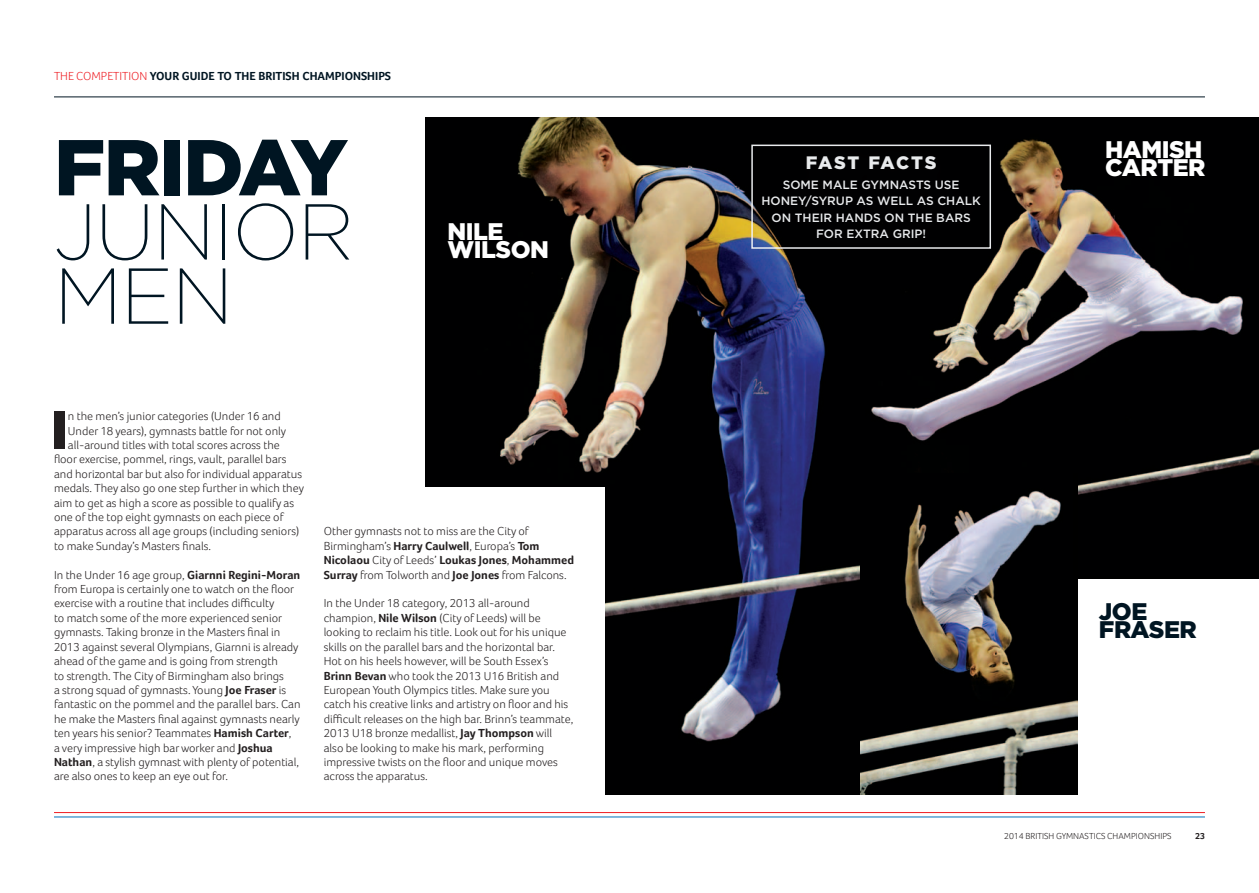
<style>
.page{position:relative;width:1259px;height:893px;background:#fff}
.page>*{position:absolute;margin:0;border:0;box-sizing:border-box;transform-origin:0 0}
.t1{font:200 79.05px "Gotham";letter-spacing:-.02em;color:#001522}
.t2{font:900 79.05px "Gotham";letter-spacing:-.02em;color:#001522}
.t3{font:900 53.1px "Gotham";color:#231f20}
.t4{font:900 24px "Gotham";letter-spacing:-.02em;color:#fff}
.t5{font:900 24px "Gotham";letter-spacing:-.02em;color:#001522}
.t6{font:900 18px "Gotham";letter-spacing:.09em;color:#f5f7f9}
.t7{font:300 12px/14.4px "Foco";color:#231f20}
.t8{font:500 12px/16.5px "Gotham";color:#f5f7f9;text-align:center}
.t9{font:700 12px "Foco";color:#001522}
.t10{font:300 9px "Foco";color:#231f20}
.t11{font:700 9px "Foco";color:#231f20}
.s1{font-weight:300;color:#ee1d23}
.s2{font-weight:700}
</style>
<div class="page">
<img style="left:426px;top:118px;width:434px;height:676px">
<div style="left:35px;top:487px;width:570px;height:313px;background:#fff"></div>
<img style="left:860px;top:118px;width:399px;height:461px">
<hr style="left:54px;top:97px;width:1151px;height:1px;background:#001522">
<hr style="left:54px;top:812px;width:1151px;height:1px;background:#ee1d23">
<hr style="left:54px;top:817px;width:1151px;height:1px;background:#0071bb">
<img style="left:860px;top:473px;width:217px;height:321px">
<div style="left:730px;top:124px;width:287px;height:151px;background:#231f20;opacity:.25"></div>
<div style="left:751px;top:145px;width:240px;height:104px;border:2px solid #f5f7f9"></div>
<p class="t9" style="left:54px;top:68px;width:339px"><span class="s1">THE COMPETITION</span> YOUR GUIDE TO THE BRITISH CHAMPIONSHIPS</p>
<p class="t2" style="left:54px;top:113px;width:295px">FRIDAY</p>
<p class="t1" style="left:54px;top:182px;width:302px">JUNIOR</p>
<p class="t1" style="left:54px;top:247px;width:181px">MEN</p>
<p class="t4" style="left:447px;top:215px;width:58px">NILE</p>
<p class="t4" style="left:447px;top:233px;width:103px">WILSON</p>
<p class="t3" style="left:50px;top:394px;width:19px">I</p>
<p class="t7" style="left:68px;top:409px;width:214px">n the men’s junior categories (Under 16 and</p>
<p class="t7" style="left:68px;top:423px;width:220px">Under 18 years), gymnasts battle for not only</p>
<p class="t7" style="left:68px;top:438px;width:213px">all-around titles with total scores across the</p>
<p class="t7" style="left:54px;top:452px;width:234px">floor exercise, pommel, rings, vault, parallel bars</p>
<p class="t7" style="left:54px;top:467px;width:250px">and horizontal bar but also for individual apparatus</p>
<p class="t7" style="left:54px;top:481px;width:252px">medals. They also go one step further in which they</p>
<p class="t7" style="left:54px;top:495px;width:242px">aim to get as high a score as possible to qualify as</p>
<p class="t7" style="left:54px;top:510px;width:231px">one of the top eight gymnasts on each piece of</p>
<p class="t7" style="left:54px;top:524px;width:247px">apparatus across all age groups (including seniors)</p>
<p class="t7" style="left:54px;top:539px;width:159px">to make Sunday’s Masters finals.</p>
<p class="t7" style="left:54px;top:567px;width:248px">In the Under 16 age group, <span class="s2">Giarnni Regini-Moran </span>from Europa is certainly one to watch on the floor exercise with a routine that includes difficulty<br>to match some of the more experienced senior gymnasts. Taking bronze in the Masters final in 2013 against several Olympians, Giarnni is already ahead of the game and is going from strength<br>to strength. The City of Birmingham also brings<br>a strong squad of gymnasts. Young <span class="s2">Joe Fraser</span> is fantastic on the pommel and the parallel bars. Can he make the Masters final against gymnasts nearly ten years his senior? Teammates <span class="s2">Hamish Carter</span>,<br>a very impressive high bar worker and <span class="s2">Joshua Nathan</span>, a stylish gymnast with plenty of potential, are also ones to keep an eye out for.</p>
<p class="t7" style="left:324px;top:524px;width:252px">Other gymnasts not to miss are the City of Birmingham’s <span class="s2">Harry Caulwell</span>, Europa’s <span class="s2">Tom Nicolaou</span> City of Leeds’ <span class="s2">Loukas Jones</span>, <span class="s2">Mohammed Surray</span> from Tolworth and <span class="s2">Joe Jones</span> from Falcons.</p>
<p class="t7" style="left:324px;top:596px;width:251px">In the Under 18 category, 2013 all-around champion, <span class="s2">Nile Wilson</span> (City of Leeds) will be looking to reclaim his title. Look out for his unique skills on the parallel bars and the horizontal bar.<br>Hot on his heels however, will be South Essex’s <span class="s2">Brinn Bevan</span> who took the 2013 U16 British and European Youth Olympics titles. Make sure you catch his creative links and artistry on floor and his difficult releases on the high bar. Brinn’s teammate, 2013 U18 bronze medallist, <span class="s2">Jay Thompson</span> will also be looking to make his mark, performing impressive twists on the floor and unique moves across the apparatus.</p>
<p class="t4" style="left:1105px;top:133px;width:99px">HAMISH</p>
<h3 class="t6" style="left:806px;top:151px;width:132px">FAST FACTS</h3>
<p class="t4" style="left:1105px;top:151px;width:102px">CARTER</p>
<p class="t8" style="left:761px;top:176px;width:221px">SOME MALE GYMNASTS USE<br>HONEY/SYRUP AS WELL AS CHALK<br>ON THEIR HANDS ON THE BARS<br>FOR EXTRA GRIP!</p>
<p class="t5" style="left:1099px;top:594px;width:50px">JOE</p>
<p class="t5" style="left:1099px;top:612px;width:99px">FRASER</p>
<p class="t10" style="left:1004px;top:831px;width:169px">2014 BRITISH GYMNASTICS CHAMPIONSHIPS</p>
<p class="t11" style="left:1195px;top:831px;width:11px">23</p>
</div>
